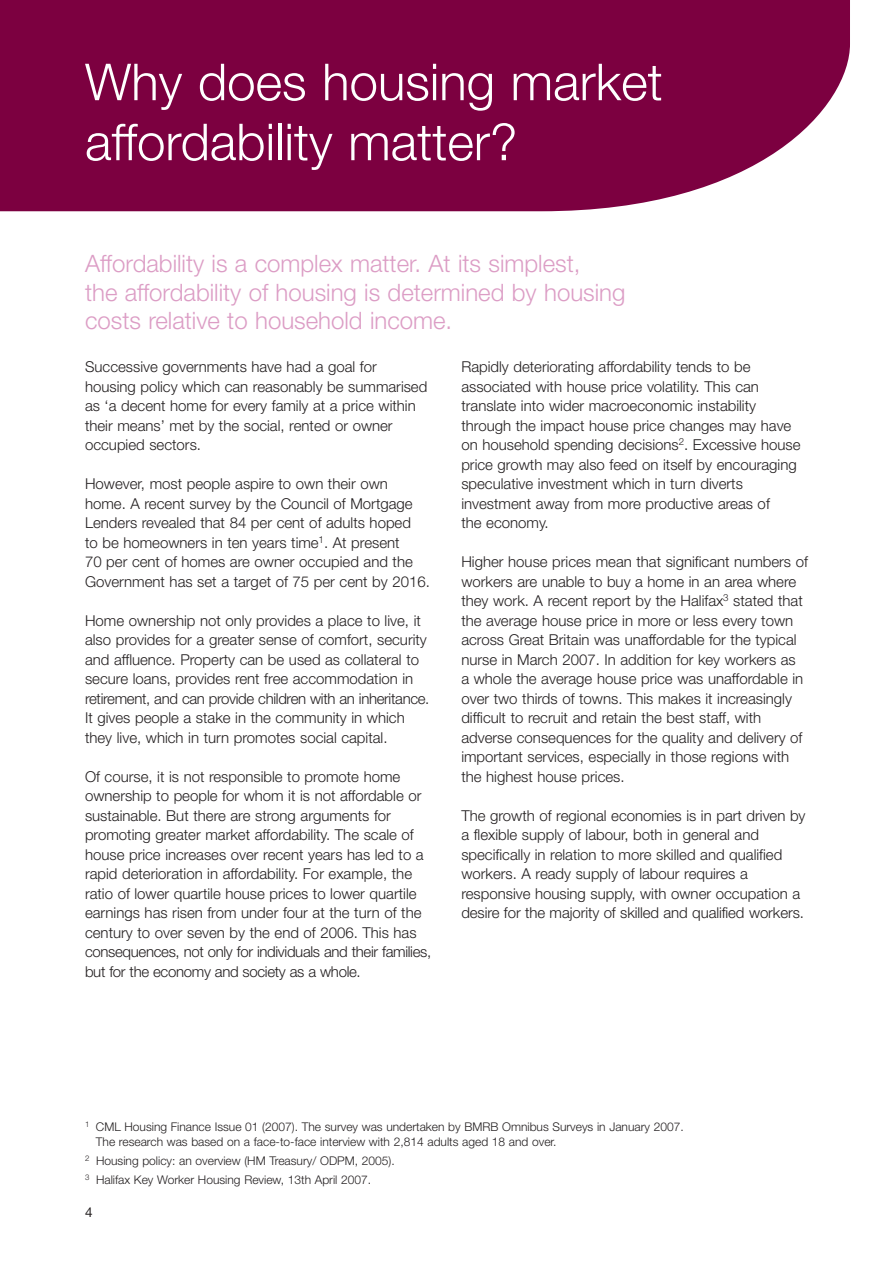
<style>
.page{position:relative;width:893px;height:1263px;background:#fff}
.page>*{position:absolute;margin:0;border:0;box-sizing:border-box;transform-origin:0 0}
.t1{font:300 51px/60px "Helvetica Neue";color:#fff}
.t2{font:300 24px/28.5px "Helvetica Neue";color:#dc9dc5}
.t3{font:300 15px/19.5px "Helvetica Neue";color:#231f20}
.t4{font:13.5px "Helvetica Neue";color:#231f20}
.t5{font:300 12px/15px "Helvetica Neue";color:#231f20}
</style>
<div class="page">
<div style="left:0;top:0;width:850px;height:211px;background:#7c0040"></div>
<h1 class="t1" style="left:85px;top:57px;width:579px">Why does housing market affordability matter?</h1>
<h2 class="t2" style="left:85px;top:252px;width:542px">Affordability is a complex matter. At its simplest,<br>the affordability of housing is determined by housing costs relative to household income.</h2>
<p class="t3" style="left:85px;top:358px;width:344px">Successive governments have had a goal for housing policy which can reasonably be summarised as ‘a decent home for every family at a price within their means’ met by the social, rented or owner occupied sectors.</p>
<p class="t3" style="left:85px;top:475px;width:346px">However, most people aspire to own their own home. A recent survey by the Council of Mortgage Lenders revealed that 84 per cent of adults hoped<br>to be homeowners in ten years time<sup>1</sup>. At present<br>70 per cent of homes are owner occupied and the Government has set a target of 75 per cent by 2016.</p>
<p class="t3" style="left:85px;top:612px;width:346px">Home ownership not only provides a place to live, it also provides for a greater sense of comfort, security and affluence. Property can be used as collateral to secure loans, provides rent free accommodation in retirement, and can provide children with an inheritance.<br>It gives people a stake in the community in which they live, which in turn promotes social capital.</p>
<p class="t3" style="left:85px;top:768px;width:348px">Of course, it is not responsible to promote home ownership to people for whom it is not affordable or sustainable. But there are strong arguments for promoting greater market affordability. The scale of house price increases over recent years has led to a rapid deterioration in affordability. For example, the ratio of lower quartile house prices to lower quartile earnings has risen from under four at the turn of the century to over seven by the end of 2006. This has consequences, not only for individuals and their families, but for the economy and society as a whole.</p>
<p class="t3" style="left:461px;top:358px;width:341px">Rapidly deteriorating affordability tends to be associated with house price volatility. This can translate into wider macroeconomic instability through the impact house price changes may have on household spending decisions<sup>2</sup>. Excessive house price growth may also feed on itself by encouraging speculative investment which in turn diverts investment away from more productive areas of<br>the economy.</p>
<p class="t3" style="left:461px;top:553px;width:348px">Higher house prices mean that significant numbers of workers are unable to buy a home in an area where they work. A recent report by the Halifax<sup>3</sup> stated that the average house price in more or less every town across Great Britain was unaffordable for the typical nurse in March 2007. In addition for key workers as<br>a whole the average house price was unaffordable in over two thirds of towns. This makes it increasingly difficult to recruit and retain the best staff, with adverse consequences for the quality and delivery of important services, especially in those regions with the highest house prices.</p>
<p class="t3" style="left:461px;top:807px;width:346px">The growth of regional economies is in part driven by a flexible supply of labour, both in general and specifically in relation to more skilled and qualified workers. A ready supply of labour requires a responsive housing supply, with owner occupation a desire for the majority of skilled and qualified workers.</p>
<p class="t5" style="left:96px;top:1120px;width:589px;text-indent:-11px"><sup>1</sup> CML Housing Finance Issue 01 (2007). The survey was undertaken by BMRB Omnibus Surveys in January 2007.<br>The research was based on a face-to-face interview with 2,814 adults aged 18 and over.</p>
<p class="t5" style="left:85px;top:1152px;width:311px;line-height:19.2px"><sup>2</sup> Housing policy: an overview (HM Treasury/ ODPM, 2005).<br><sup>3</sup> Halifax Key Worker Housing Review, 13th April 2007.</p>
<p class="t4" style="left:85px;top:1208px;width:9px">4</p>
</div>
